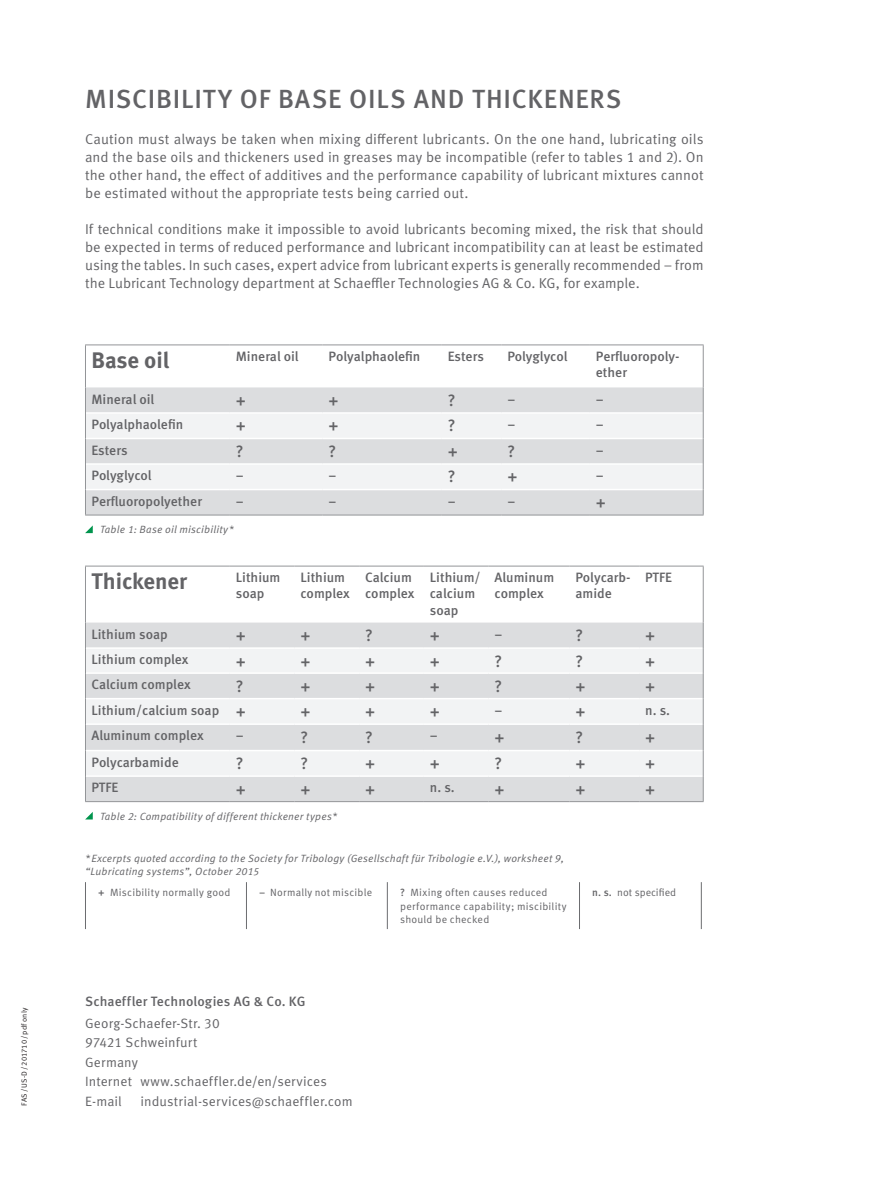
<style>
.page{position:relative;width:881px;height:1191px;background:#fff}
.page>*{position:absolute;margin:0;border:0;box-sizing:border-box;transform-origin:0 0}
.t1{font:500 26.25px "Schaeffler Meta";letter-spacing:.03em;color:#636366}
.t2{font:700 22.5px "Schaeffler Meta";color:#636366}
.t3{font:500 16.5px "Schaeffler Meta";color:#636366}
.t4{font:14.25px/18px "Schaeffler Meta";color:#636366;text-align:justify}
.t5{font:500 13.5px/16.2px "Schaeffler Meta";color:#636366}
.t6{font:13.5px/19.5px "Schaeffler Meta";letter-spacing:.01em;color:#636366}
.t7{font:italic 10.5px/12.6px "Schaeffler Meta";letter-spacing:.02em;color:#636366}
.t8{font:10.5px/13.5px "Schaeffler Meta";letter-spacing:.02em;color:#636366}
.t9{font:10.5px "Schaeffler Meta";color:#636366}
.t10{font:7.5px "Schaeffler Meta";letter-spacing:.02em;color:#231f20}
.s1{font-size:16.5px}
.s2{font-weight:500}
</style>
<div class="page">
<hr style="left:85px;top:344px;width:145px;height:1px;background:#939598">
<hr style="left:230px;top:344px;width:92px;height:1px;background:#939598">
<hr style="left:322px;top:344px;width:119px;height:1px;background:#939598">
<hr style="left:441px;top:344px;width:60px;height:1px;background:#939598">
<hr style="left:501px;top:344px;width:88px;height:1px;background:#939598">
<hr style="left:589px;top:344px;width:114px;height:1px;background:#939598">
<svg style="left:85px;top:345px;width:618px;height:169px"></svg>
<hr style="left:85px;top:514px;width:145px;height:1px;background:#939598">
<hr style="left:230px;top:514px;width:92px;height:1px;background:#939598">
<hr style="left:322px;top:514px;width:119px;height:1px;background:#939598">
<hr style="left:441px;top:514px;width:60px;height:1px;background:#939598">
<hr style="left:501px;top:514px;width:88px;height:1px;background:#939598">
<hr style="left:589px;top:514px;width:114px;height:1px;background:#939598">
<svg style="left:85px;top:566px;width:618px;height:235px"></svg>
<hr style="left:85px;top:801px;width:145px;height:1px;background:#939598">
<hr style="left:230px;top:801px;width:64px;height:1px;background:#939598">
<hr style="left:294px;top:801px;width:65px;height:1px;background:#939598">
<hr style="left:359px;top:801px;width:64px;height:1px;background:#939598">
<hr style="left:423px;top:801px;width:65px;height:1px;background:#939598">
<hr style="left:488px;top:801px;width:81px;height:1px;background:#939598">
<hr style="left:569px;top:801px;width:70px;height:1px;background:#939598">
<hr style="left:639px;top:801px;width:64px;height:1px;background:#939598">
<svg style="left:85px;top:812px;width:8px;height:7px"></svg>
<svg style="left:85px;top:525px;width:8px;height:8px"></svg>
<hr style="left:85px;top:882px;width:1px;height:47px;background:#6c6d70">
<hr style="left:246px;top:882px;width:1px;height:47px;background:#6c6d70">
<hr style="left:387px;top:882px;width:1px;height:47px;background:#6c6d70">
<hr style="left:579px;top:882px;width:1px;height:47px;background:#6c6d70">
<hr style="left:700px;top:882px;width:1px;height:47px;background:#6c6d70">
<p class="t10" style="left:20px;top:1106px;width:100px;rotate:-90deg">FAS/US-D/201710/pdf only</p>
<h1 class="t1" style="left:85px;top:83px;width:537px">MISCIBILITY OF BASE OILS AND THICKENERS</h1>
<p class="t4" style="left:85px;top:130px;width:620px">Caution must always be taken when mixing different lubricants. On the one hand, lubricating oils and the base oils and thickeners used in greases may be incompatible (refer to tables 1 and 2). On the other hand, the effect of additives and the performance capability of lubricant mixtures cannot be estimated without the appropriate tests being carried out.</p>
<p class="t4" style="left:85px;top:220px;width:619px">If technical conditions make it impossible to avoid lubricants becoming mixed, the risk that should be expected in terms of reduced performance and lubricant incompatibility can at least be estimated using the tables. In such cases, expert advice from lubricant experts is generally recommended – from the Lubricant Technology department at Schaeffler Technologies AG &amp; Co. KG, for example.</p>
<h2 class="t2" style="left:91px;top:346px;width:79px">Base oil</h2>
<p class="t5" style="left:236px;top:348px;width:64px">Mineral oil</p>
<p class="t5" style="left:328px;top:348px;width:93px">Polyalphaolefin</p>
<p class="t5" style="left:447px;top:348px;width:38px">Esters</p>
<p class="t5" style="left:507px;top:348px;width:62px">Polyglycol</p>
<p class="t5" style="left:595px;top:348px;width:85px">Perfluoropoly&shy;ether</p>
<p class="t5" style="left:91px;top:391px;width:64px">Mineral oil</p>
<p class="t3" style="left:236px;top:390px;width:12px">+</p>
<p class="t3" style="left:328px;top:390px;width:12px">+</p>
<p class="t3" style="left:447px;top:390px;width:9px">?</p>
<p class="t5" style="left:507px;top:391px;width:9px">−</p>
<p class="t5" style="left:595px;top:391px;width:9px">−</p>
<p class="t5" style="left:91px;top:416px;width:93px">Polyalphaolefin</p>
<p class="t3" style="left:236px;top:415px;width:12px">+</p>
<p class="t3" style="left:328px;top:415px;width:12px">+</p>
<p class="t3" style="left:447px;top:415px;width:9px">?</p>
<p class="t5" style="left:507px;top:416px;width:9px">−</p>
<p class="t5" style="left:595px;top:416px;width:9px">−</p>
<p class="t5" style="left:91px;top:442px;width:38px">Esters</p>
<p class="t3" style="left:236px;top:441px;width:9px">?</p>
<p class="t3" style="left:328px;top:441px;width:9px">?</p>
<p class="t3" style="left:447px;top:441px;width:12px">+</p>
<p class="t3" style="left:507px;top:441px;width:9px">?</p>
<p class="t5" style="left:595px;top:442px;width:9px">−</p>
<p class="t5" style="left:91px;top:467px;width:62px">Polyglycol</p>
<p class="t5" style="left:236px;top:467px;width:9px">−</p>
<p class="t5" style="left:328px;top:467px;width:9px">−</p>
<p class="t3" style="left:447px;top:466px;width:9px">?</p>
<p class="t3" style="left:507px;top:466px;width:12px">+</p>
<p class="t5" style="left:595px;top:467px;width:9px">−</p>
<p class="t5" style="left:91px;top:493px;width:112px">Perfluoropolyether</p>
<p class="t5" style="left:236px;top:493px;width:9px">−</p>
<p class="t5" style="left:328px;top:493px;width:9px">−</p>
<p class="t5" style="left:447px;top:493px;width:9px">−</p>
<p class="t5" style="left:507px;top:493px;width:9px">−</p>
<p class="t3" style="left:595px;top:492px;width:12px">+</p>
<p class="t7" style="left:100px;top:524px;width:135px">Table 1: Base oil miscibility*</p>
<h2 class="t2" style="left:91px;top:567px;width:97px">Thickener</h2>
<p class="t5" style="left:236px;top:569px;width:46px">Lithium soap</p>
<p class="t5" style="left:300px;top:569px;width:51px">Lithium complex</p>
<p class="t5" style="left:365px;top:569px;width:51px">Calcium complex</p>
<p class="t5" style="left:429px;top:569px;width:52px">Lithium/ calcium soap</p>
<p class="t5" style="left:494px;top:569px;width:61px">Aluminum complex</p>
<p class="t5" style="left:575px;top:569px;width:57px">Polycarb&shy;amide</p>
<p class="t5" style="left:645px;top:569px;width:28px">PTFE</p>
<p class="t5" style="left:91px;top:626px;width:78px">Lithium soap</p>
<p class="t3" style="left:236px;top:625px;width:12px">+</p>
<p class="t3" style="left:300px;top:625px;width:12px">+</p>
<p class="t3" style="left:365px;top:625px;width:9px">?</p>
<p class="t3" style="left:429px;top:625px;width:12px">+</p>
<p class="t5" style="left:494px;top:626px;width:9px">−</p>
<p class="t3" style="left:575px;top:625px;width:9px">?</p>
<p class="t3" style="left:645px;top:625px;width:12px">+</p>
<p class="t5" style="left:91px;top:651px;width:98px">Lithium complex</p>
<p class="t3" style="left:236px;top:650px;width:12px">+</p>
<p class="t3" style="left:300px;top:650px;width:12px">+</p>
<p class="t3" style="left:365px;top:650px;width:12px">+</p>
<p class="t3" style="left:429px;top:650px;width:12px">+</p>
<p class="t3" style="left:494px;top:650px;width:9px">?</p>
<p class="t3" style="left:575px;top:650px;width:9px">?</p>
<p class="t3" style="left:645px;top:650px;width:12px">+</p>
<p class="t5" style="left:91px;top:676px;width:101px">Calcium complex</p>
<p class="t3" style="left:236px;top:675px;width:9px">?</p>
<p class="t3" style="left:300px;top:675px;width:12px">+</p>
<p class="t3" style="left:365px;top:675px;width:12px">+</p>
<p class="t3" style="left:429px;top:675px;width:12px">+</p>
<p class="t3" style="left:494px;top:675px;width:9px">?</p>
<p class="t3" style="left:575px;top:675px;width:12px">+</p>
<p class="t3" style="left:645px;top:675px;width:12px">+</p>
<p class="t5" style="left:91px;top:702px;width:156px">Lithium/calcium soap <span class="s1">+</span></p>
<p class="t3" style="left:300px;top:701px;width:12px">+</p>
<p class="t3" style="left:365px;top:701px;width:12px">+</p>
<p class="t3" style="left:429px;top:701px;width:12px">+</p>
<p class="t5" style="left:494px;top:702px;width:9px">−</p>
<p class="t3" style="left:575px;top:701px;width:12px">+</p>
<p class="t5" style="left:645px;top:702px;width:26px">n. s.</p>
<p class="t5" style="left:91px;top:727px;width:113px">Aluminum complex</p>
<p class="t5" style="left:236px;top:727px;width:9px">−</p>
<p class="t3" style="left:300px;top:726px;width:9px">?</p>
<p class="t3" style="left:365px;top:726px;width:9px">?</p>
<p class="t5" style="left:429px;top:727px;width:9px">−</p>
<p class="t3" style="left:494px;top:726px;width:12px">+</p>
<p class="t3" style="left:575px;top:726px;width:9px">?</p>
<p class="t3" style="left:645px;top:726px;width:12px">+</p>
<p class="t5" style="left:91px;top:754px;width:89px">Polycarbamide</p>
<p class="t3" style="left:236px;top:753px;width:9px">?</p>
<p class="t3" style="left:300px;top:753px;width:9px">?</p>
<p class="t3" style="left:365px;top:753px;width:12px">+</p>
<p class="t3" style="left:429px;top:753px;width:12px">+</p>
<p class="t3" style="left:494px;top:753px;width:9px">?</p>
<p class="t3" style="left:575px;top:753px;width:12px">+</p>
<p class="t3" style="left:645px;top:753px;width:12px">+</p>
<p class="t5" style="left:91px;top:779px;width:28px">PTFE</p>
<p class="t3" style="left:236px;top:778px;width:12px">+</p>
<p class="t3" style="left:300px;top:778px;width:12px">+</p>
<p class="t3" style="left:365px;top:778px;width:12px">+</p>
<p class="t5" style="left:429px;top:779px;width:26px">n. s.</p>
<p class="t3" style="left:494px;top:778px;width:12px">+</p>
<p class="t3" style="left:575px;top:778px;width:12px">+</p>
<p class="t3" style="left:645px;top:778px;width:12px">+</p>
<p class="t7" style="left:100px;top:810px;width:238px">Table 2: Compatibility of different thickener types*</p>
<p class="t7" style="left:85px;top:852px;width:480px">* Excerpts quoted according to the Society for Tribology (Gesellschaft für Tribologie e.V.), worksheet 9, “Lubricating systems”, October 2015</p>
<p class="t8" style="left:98px;top:885px;width:134px"><span class="s2">+</span> Miscibility normally good</p>
<p class="t8" style="left:259px;top:885px;width:114px"><span class="s2">−</span> Normally not miscible</p>
<p class="t8" style="left:400px;top:885px;width:168px"><span class="s2">?</span> Mixing often causes reduced performance capability; miscibility should be checked</p>
<p class="t9" style="left:592px;top:886px;width:85px"><span class="s2">n. s.</span> not specified</p>
<p class="t5" style="left:85px;top:993px;width:222px">Schaeffler Technologies AG &amp; Co. KG</p>
<p class="t6" style="left:85px;top:1013px;width:243px">Georg-Schaefer-Str. 30<br>97421 Schweinfurt<br>Germany<br>Internet www.schaeffler.de/en/services<br>E-mail</p>
<p class="t6" style="left:140px;top:1091px;width:214px">industrial-services@schaeffler.com</p>
</div>
